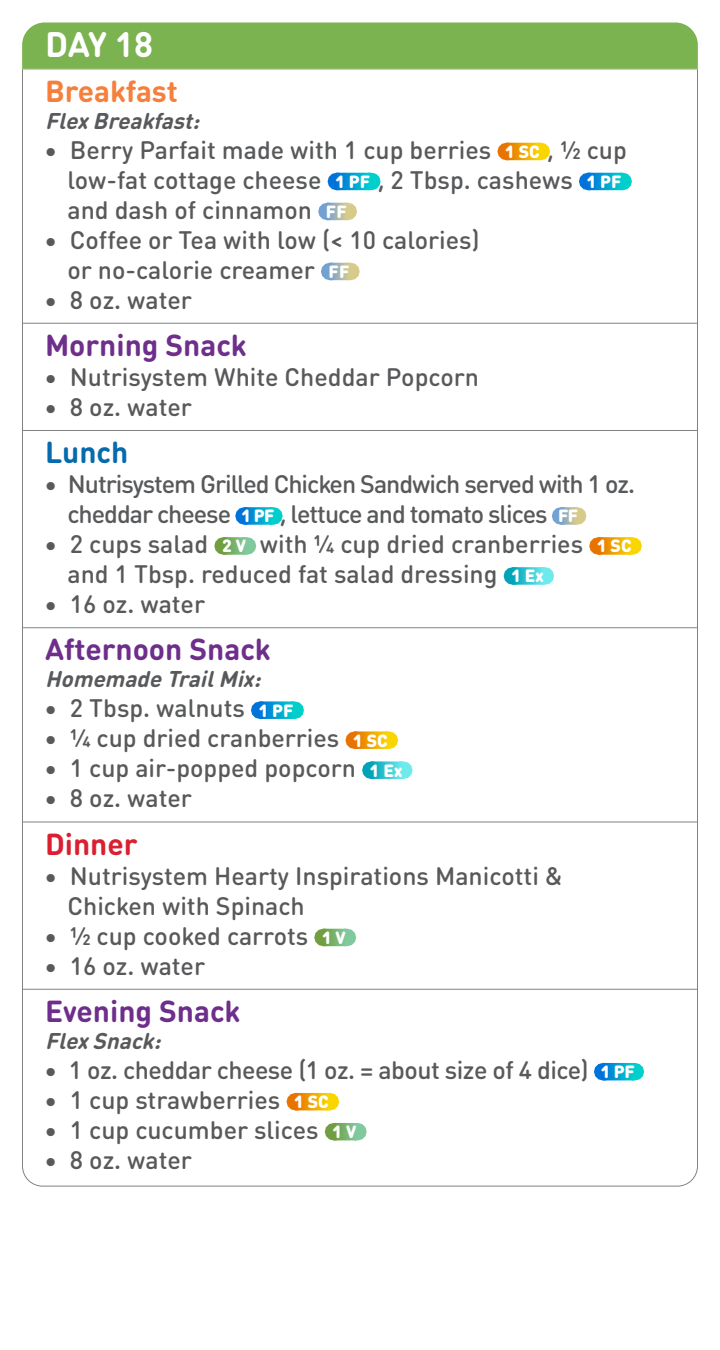
<style>
.page{position:relative;width:720px;height:1350px;background:#fff}
.page>*{position:absolute;margin:0;border:0;box-sizing:border-box;transform-origin:0 0}
.t1{font:700 35px "DIN Round OT";color:#fff}
.t2{font:700 30px "DIN Round OT";color:#6e2e8b}
.t3{font:700 30px "DIN Round OT";color:#f57f3b}
.t4{font:700 30px "DIN Round OT";color:#da1f31}
.t5{font:700 30px "DIN Round OT";color:#066aad}
.t6{font:500 25px/30px "DIN Round OT";color:#58595b}
.t7{font:500 25px/30px "DIN Round OT";letter-spacing:-.04em;color:#58595b}
.t8{font:500 25px "DIN Round OT";letter-spacing:-.02em;color:#58595b}
.t9{font:italic 700 22.5px "DIN Round OT";color:#58595b}
.s1{font-weight:900;font-size:17.5px;color:#fff}
</style>
<div class="page">
<div style="left:22px;top:22px;width:676px;height:47px;background:#7bb350"></div>
<hr style="left:22px;top:69px;width:1px;height:40px;background:#808285">
<hr style="left:697px;top:69px;width:1px;height:40px;background:#808285">
<hr style="left:22px;top:69px;width:676px;height:1px;background:#7bb350">
<hr style="left:22px;top:102px;width:1px;height:224px;background:#808285">
<hr style="left:697px;top:102px;width:1px;height:224px;background:#808285">
<svg style="left:507px;top:143px;width:15px;height:17px"></svg>
<svg style="left:506px;top:143px;width:1px;height:17px"></svg>
<svg style="left:522px;top:143px;width:18px;height:17px"></svg>
<svg style="left:337px;top:173px;width:16px;height:17px"></svg>
<svg style="left:336px;top:173px;width:1px;height:17px"></svg>
<svg style="left:353px;top:173px;width:17px;height:17px"></svg>
<svg style="left:589px;top:173px;width:15px;height:17px"></svg>
<svg style="left:588px;top:173px;width:1px;height:17px"></svg>
<svg style="left:604px;top:173px;width:18px;height:17px"></svg>
<svg style="left:328px;top:203px;width:8px;height:17px"></svg>
<svg style="left:327px;top:203px;width:1px;height:17px"></svg>
<svg style="left:336px;top:203px;width:11px;height:17px"></svg>
<svg style="left:331px;top:263px;width:8px;height:17px"></svg>
<svg style="left:330px;top:263px;width:1px;height:17px"></svg>
<svg style="left:339px;top:263px;width:10px;height:17px"></svg>
<hr style="left:22px;top:320px;width:1px;height:43px;background:#808285">
<hr style="left:697px;top:320px;width:1px;height:43px;background:#808285">
<hr style="left:22px;top:323px;width:676px;height:1px;background:#808285">
<hr style="left:22px;top:356px;width:1px;height:77px;background:#808285">
<hr style="left:697px;top:356px;width:1px;height:77px;background:#808285">
<hr style="left:22px;top:427px;width:1px;height:43px;background:#808285">
<hr style="left:697px;top:427px;width:1px;height:43px;background:#808285">
<hr style="left:22px;top:430px;width:676px;height:1px;background:#808285">
<hr style="left:22px;top:463px;width:1px;height:167px;background:#808285">
<hr style="left:697px;top:463px;width:1px;height:167px;background:#808285">
<svg style="left:245px;top:507px;width:13px;height:18px"></svg>
<svg style="left:244px;top:507px;width:1px;height:18px"></svg>
<svg style="left:258px;top:507px;width:14px;height:18px"></svg>
<svg style="left:562px;top:507px;width:6px;height:18px"></svg>
<svg style="left:561px;top:507px;width:1px;height:18px"></svg>
<svg style="left:568px;top:507px;width:8px;height:18px"></svg>
<svg style="left:224px;top:537px;width:10px;height:18px"></svg>
<svg style="left:223px;top:537px;width:1px;height:18px"></svg>
<svg style="left:234px;top:537px;width:12px;height:18px"></svg>
<svg style="left:599px;top:537px;width:15px;height:18px"></svg>
<svg style="left:598px;top:537px;width:1px;height:18px"></svg>
<svg style="left:614px;top:537px;width:18px;height:18px"></svg>
<svg style="left:513px;top:567px;width:15px;height:18px"></svg>
<svg style="left:512px;top:567px;width:1px;height:18px"></svg>
<svg style="left:528px;top:567px;width:16px;height:18px"></svg>
<hr style="left:22px;top:624px;width:1px;height:44px;background:#808285">
<hr style="left:697px;top:624px;width:1px;height:44px;background:#808285">
<hr style="left:22px;top:627px;width:676px;height:1px;background:#808285">
<hr style="left:22px;top:660px;width:1px;height:165px;background:#808285">
<hr style="left:697px;top:660px;width:1px;height:165px;background:#808285">
<svg style="left:261px;top:701px;width:15px;height:18px"></svg>
<svg style="left:260px;top:701px;width:1px;height:18px"></svg>
<svg style="left:276px;top:701px;width:18px;height:18px"></svg>
<svg style="left:355px;top:731px;width:16px;height:18px"></svg>
<svg style="left:354px;top:731px;width:1px;height:18px"></svg>
<svg style="left:371px;top:731px;width:17px;height:18px"></svg>
<svg style="left:372px;top:761px;width:14px;height:18px"></svg>
<svg style="left:371px;top:761px;width:1px;height:18px"></svg>
<svg style="left:386px;top:761px;width:16px;height:18px"></svg>
<hr style="left:22px;top:819px;width:1px;height:43px;background:#808285">
<hr style="left:697px;top:819px;width:1px;height:43px;background:#808285">
<hr style="left:22px;top:822px;width:676px;height:1px;background:#808285">
<hr style="left:22px;top:855px;width:1px;height:137px;background:#808285">
<hr style="left:697px;top:855px;width:1px;height:137px;background:#808285">
<svg style="left:324px;top:929px;width:10px;height:17px"></svg>
<svg style="left:323px;top:929px;width:1px;height:17px"></svg>
<svg style="left:334px;top:929px;width:12px;height:17px"></svg>
<hr style="left:22px;top:986px;width:1px;height:43px;background:#808285">
<hr style="left:697px;top:986px;width:1px;height:43px;background:#808285">
<hr style="left:22px;top:989px;width:676px;height:1px;background:#808285">
<hr style="left:22px;top:1022px;width:1px;height:134px;background:#808285">
<hr style="left:697px;top:1022px;width:1px;height:134px;background:#808285">
<svg style="left:604px;top:1063px;width:14px;height:17px"></svg>
<svg style="left:603px;top:1063px;width:1px;height:17px"></svg>
<svg style="left:618px;top:1063px;width:16px;height:17px"></svg>
<svg style="left:296px;top:1093px;width:16px;height:17px"></svg>
<svg style="left:295px;top:1093px;width:1px;height:17px"></svg>
<svg style="left:312px;top:1093px;width:17px;height:17px"></svg>
<svg style="left:22px;top:1123px;width:676px;height:64px"></svg>
<h1 class="t1" style="left:45px;top:21px;width:110px">DAY 18</h1>
<p class="t3" style="left:45px;top:71px;width:134px">Breakfast</p>
<p class="t9" style="left:45px;top:106px;width:162px">FlexBreakfast:</p>
<p class="t6" style="left:68px;top:134px;width:561px;text-indent:-23px">• Berry Parfait made with 1 cup berries <span class="s1">1 SC</span> , 1/2 cup low-fat cottage cheese <span class="s1">1 PF</span> , 2 Tbsp. cashews <span class="s1">1 PF </span>and dash of cinnamon <span class="s1">FF</span></p>
<p class="t6" style="left:68px;top:224px;width:414px;text-indent:-23px">• Coffee or Tea with low (&lt; 10 calories) or no-calorie creamer <span class="s1">FF</span></p>
<p class="t6" style="left:44px;top:284px;width:149px">• 8 oz. water</p>
<p class="t2" style="left:45px;top:326px;width:203px">Morning Snack</p>
<p class="t6" style="left:44px;top:362px;width:436px">• Nutrisystem White Cheddar Popcorn</p>
<p class="t6" style="left:44px;top:392px;width:149px">• 8 oz. water</p>
<p class="t5" style="left:45px;top:433px;width:85px">Lunch</p>
<p class="t7" style="left:68px;top:469px;width:569px;text-indent:-23px">• Nutrisystem Grilled Chicken Sandwich served with 1 oz. cheddar cheese <span class="s1">1 PF</span> , lettuce and tomato slices <span class="s1">FF</span></p>
<p class="t6" style="left:67px;top:529px;width:566px;text-indent:-23px">• 2 cups salad <span class="s1">2 V</span> with 1/4 cup dried cranberries <span class="s1">1 SC </span>and 1 Tbsp. reduced fat salad dressing <span class="s1">1 Ex</span></p>
<p class="t6" style="left:44px;top:589px;width:162px">• 16 oz. water</p>
<p class="t2" style="left:45px;top:630px;width:227px">Afternoon Snack</p>
<p class="t9" style="left:45px;top:665px;width:223px">HomemadeTrailMix:</p>
<p class="t6" style="left:44px;top:693px;width:251px">• 2 Tbsp. walnuts <span class="s1">1 PF</span></p>
<p class="t6" style="left:44px;top:723px;width:345px">• 1/4 cup dried cranberries <span class="s1">1 SC</span></p>
<p class="t6" style="left:44px;top:753px;width:360px">• 1 cup air-popped popcorn <span class="s1">1 Ex</span></p>
<p class="t6" style="left:44px;top:783px;width:149px">• 8 oz. water</p>
<p class="t4" style="left:45px;top:824px;width:94px">Dinner</p>
<p class="t6" style="left:68px;top:860px;width:497px;text-indent:-23px">• Nutrisystem Hearty Inspirations Manicotti &amp;<br>Chicken with Spinach</p>
<p class="t6" style="left:44px;top:920px;width:303px">• 1/2 cup cooked carrots <span class="s1">1 V</span></p>
<p class="t6" style="left:44px;top:950px;width:162px">• 16 oz. water</p>
<p class="t2" style="left:45px;top:992px;width:197px">Evening Snack</p>
<p class="t9" style="left:45px;top:1026px;width:124px">FlexSnack:</p>
<p class="t8" style="left:44px;top:1054px;width:592px">• 1 oz. cheddar cheese (1 oz. = about size of 4 dice) <span class="s1">1 PF</span></p>
<p class="t6" style="left:44px;top:1085px;width:286px">• 1 cup strawberries <span class="s1">1 SC</span></p>
<p class="t6" style="left:44px;top:1115px;width:314px">• 1 cup cucumber slices <span class="s1">1 V</span></p>
<p class="t6" style="left:44px;top:1145px;width:149px">• 8 oz. water</p>
</div>
